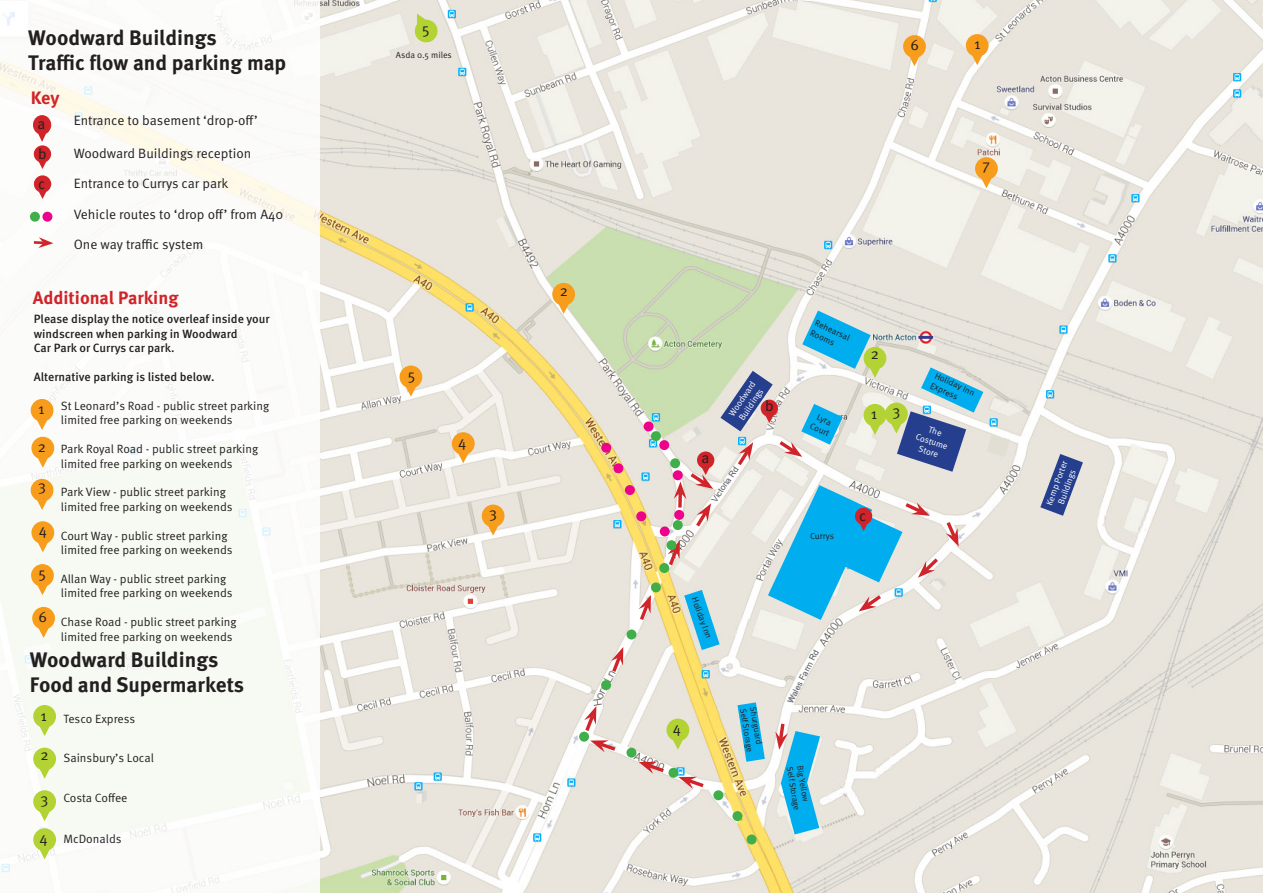
<style>
.page{position:relative;width:1263px;height:893px;background:#fff}
.page>*{position:absolute;margin:0;border:0;box-sizing:border-box;transform-origin:0 0}
.t1{font:700 21px "Meta Pro";color:#231f20}
.t2{font:700 18px "Meta Pro";color:#d1232a}
.t3{font:15px "Meta Pro Norm";color:#231f20}
.t4{font:13.5px "Meta Pro Norm";color:#231f20}
.t5{font:12px "Meta Pro Norm";color:#231f20}
.t6{font:500 12px/14.4px "Meta Pro";color:#231f20}
.t7{font:8.85px/10.6px "Meta Pro Norm";letter-spacing:-.005em;color:#231f20}
.t8{font:8.85px/10.6px "Meta Pro Norm";color:#fff;text-align:center}
.t9{font:8.55px "Meta Pro Norm";color:#231f20}
.t10{font:8.55px "Arial";color:#57585a}
</style>
<div class="page">
<img style="left:319px;top:0;width:944px;height:893px">
<svg style="left:639px;top:761px;width:29px;height:14px"></svg>
<svg style="left:678px;top:776px;width:29px;height:14px"></svg>
<svg style="left:582px;top:706px;width:37px;height:47px"></svg>
<svg style="left:609px;top:647px;width:15px;height:29px"></svg>
<svg style="left:637px;top:595px;width:14px;height:29px"></svg>
<svg style="left:34px;top:237px;width:19px;height:11px"></svg>
<svg style="left:552px;top:283px;width:23px;height:31px"></svg>
<svg style="left:482px;top:505px;width:22px;height:31px"></svg>
<svg style="left:452px;top:432px;width:23px;height:31px"></svg>
<svg style="left:399px;top:366px;width:23px;height:31px"></svg>
<svg style="left:966px;top:34px;width:22px;height:31px"></svg>
<svg style="left:903px;top:35px;width:23px;height:31px"></svg>
<svg style="left:31px;top:437px;width:23px;height:31px"></svg>
<svg style="left:31px;top:479px;width:22px;height:31px"></svg>
<svg style="left:31px;top:521px;width:23px;height:31px"></svg>
<svg style="left:31px;top:564px;width:23px;height:31px"></svg>
<svg style="left:32px;top:607px;width:23px;height:31px"></svg>
<svg style="left:31px;top:399px;width:22px;height:31px"></svg>
<svg style="left:975px;top:157px;width:23px;height:31px"></svg>
<svg style="left:737px;top:702px;width:28px;height:60px;background:#54c1e7"></svg>
<svg style="left:33px;top:705px;width:23px;height:31px"></svg>
<svg style="left:33px;top:748px;width:23px;height:31px"></svg>
<svg style="left:33px;top:790px;width:23px;height:31px"></svg>
<svg style="left:33px;top:828px;width:23px;height:31px"></svg>
<svg style="left:666px;top:719px;width:23px;height:31px"></svg>
<svg style="left:1040px;top:454px;width:43px;height:62px;background:#838fb3"></svg>
<svg style="left:775px;top:720px;width:45px;height:114px;background:#75c7e4"></svg>
<div style="left:601px;top:443px;width:10px;height:10px;background:#ed028c;border-radius:50%"></div>
<div style="left:613px;top:463px;width:10px;height:10px;background:#ed028c;border-radius:50%"></div>
<div style="left:625px;top:485px;width:10px;height:10px;background:#ed028c;border-radius:50%"></div>
<div style="left:636px;top:511px;width:10px;height:10px;background:#ed028c;border-radius:50%"></div>
<div style="left:660px;top:526px;width:10px;height:10px;background:#ed028c;border-radius:50%"></div>
<div style="left:659px;top:440px;width:10px;height:10px;background:#ed028c;border-radius:50%"></div>
<div style="left:644px;top:421px;width:10px;height:10px;background:#ed028c;border-radius:50%"></div>
<div style="left:732px;top:811px;width:10px;height:10px;background:#40ae49;border-radius:50%"></div>
<div style="left:746px;top:834px;width:10px;height:10px;background:#40ae49;border-radius:50%"></div>
<div style="left:713px;top:790px;width:10px;height:10px;background:#40ae49;border-radius:50%"></div>
<div style="left:668px;top:768px;width:10px;height:10px;background:#40ae49;border-radius:50%"></div>
<div style="left:626px;top:748px;width:10px;height:10px;background:#40ae49;border-radius:50%"></div>
<div style="left:579px;top:732px;width:10px;height:10px;background:#40ae49;border-radius:50%"></div>
<div style="left:626px;top:629px;width:10px;height:10px;background:#40ae49;border-radius:50%"></div>
<div style="left:651px;top:582px;width:10px;height:10px;background:#40ae49;border-radius:50%"></div>
<div style="left:659px;top:563px;width:10px;height:10px;background:#40ae49;border-radius:50%"></div>
<div style="left:651px;top:431px;width:10px;height:10px;background:#40ae49;border-radius:50%"></div>
<div style="left:601px;top:680px;width:10px;height:10px;background:#40ae49;border-radius:50%"></div>
<svg style="left:666px;top:311px;width:344px;height:339px;background:#c2d5d4"></svg>
<div style="left:30px;top:212px;width:10px;height:10px;background:#40ae49;border-radius:50%"></div>
<div style="left:42px;top:212px;width:10px;height:10px;background:#ed028c;border-radius:50%"></div>
<svg style="left:34px;top:175px;width:17px;height:24px"></svg>
<svg style="left:33px;top:115px;width:18px;height:54px"></svg>
<svg style="left:414px;top:14px;width:24px;height:30px"></svg>
<p class="t1" style="left:28px;top:21px;width:190px">Woodward Buildings</p>
<p class="t1" style="left:28px;top:46px;width:260px">Traffic flow and parking map</p>
<p class="t2" style="left:31px;top:84px;width:30px">Key</p>
<p class="t4" style="left:74px;top:110px;width:186px">Entrance to basement ‘drop-off’</p>
<p class="t4" style="left:74px;top:143px;width:179px">Woodward Buildings reception</p>
<p class="t4" style="left:74px;top:173px;width:156px">Entrance to Currys car park</p>
<p class="t4" style="left:74px;top:204px;width:211px">Vehicle routes to ‘drop off’ from A40</p>
<p class="t4" style="left:74px;top:234px;width:131px">One way traffic system</p>
<p class="t3" style="left:38px;top:112px;width:9px">a</p>
<p class="t3" style="left:38px;top:142px;width:10px">b</p>
<p class="t3" style="left:38px;top:172px;width:9px">c</p>
<p class="t2" style="left:33px;top:284px;width:147px">Additional Parking</p>
<p class="t6" style="left:34px;top:311px;width:237px">Please display the notice overleaf inside your windscreen when parking in Woodward<br>Car Park or Currys car park.</p>
<p class="t6" style="left:34px;top:369px;width:182px">Alternative parking is listed below.</p>
<p class="t3" style="left:38px;top:397px;width:8px">1</p>
<p class="t3" style="left:38px;top:436px;width:10px">2</p>
<p class="t3" style="left:38px;top:475px;width:9px">3</p>
<p class="t3" style="left:39px;top:518px;width:10px">4</p>
<p class="t3" style="left:38px;top:561px;width:9px">5</p>
<p class="t3" style="left:39px;top:605px;width:10px">6</p>
<p class="t5" style="left:61px;top:397px;width:210px">St Leonard’s Road - public street parking</p>
<p class="t5" style="left:61px;top:411px;width:173px">limited free parking on weekends</p>
<p class="t5" style="left:61px;top:440px;width:199px">Park Royal Road - public street parking</p>
<p class="t5" style="left:61px;top:454px;width:173px">limited free parking on weekends</p>
<p class="t5" style="left:61px;top:483px;width:167px">Park View - public street parking</p>
<p class="t5" style="left:61px;top:498px;width:173px">limited free parking on weekends</p>
<p class="t5" style="left:61px;top:526px;width:168px">Court Way - public street parking</p>
<p class="t5" style="left:61px;top:541px;width:173px">limited free parking on weekends</p>
<p class="t5" style="left:61px;top:570px;width:167px">Allan Way - public street parking</p>
<p class="t5" style="left:61px;top:584px;width:173px">limited free parking on weekends</p>
<p class="t5" style="left:61px;top:613px;width:177px">Chase Road - public street parking</p>
<p class="t5" style="left:61px;top:627px;width:173px">limited free parking on weekends</p>
<p class="t1" style="left:30px;top:643px;width:190px">Woodward Buildings</p>
<p class="t1" style="left:30px;top:668px;width:216px">Food and Supermarkets</p>
<p class="t5" style="left:63px;top:709px;width:73px">Tesco Express</p>
<p class="t5" style="left:63px;top:748px;width:92px">Sainsbury’s Local</p>
<p class="t5" style="left:63px;top:789px;width:66px">Costa Coffee</p>
<p class="t5" style="left:63px;top:829px;width:60px">McDonalds</p>
<p class="t3" style="left:41px;top:704px;width:8px">1</p>
<p class="t3" style="left:41px;top:743px;width:10px">2</p>
<p class="t3" style="left:41px;top:787px;width:9px">3</p>
<p class="t3" style="left:40px;top:827px;width:10px">4</p>
<p class="t7" style="left:396px;top:49px;width:57px">Asda 0.5 miles</p>
<p class="t3" style="left:408px;top:363px;width:9px">5</p>
<p class="t3" style="left:458px;top:430px;width:10px">4</p>
<p class="t3" style="left:489px;top:501px;width:9px">3</p>
<p class="t3" style="left:560px;top:280px;width:10px">2</p>
<p class="t3" style="left:910px;top:33px;width:10px">6</p>
<p class="t3" style="left:974px;top:32px;width:8px">1</p>
<p class="t3" style="left:982px;top:154px;width:9px">7</p>
<p class="t3" style="left:701px;top:446px;width:9px">a</p>
<p class="t8" style="left:726px;top:412px;width:42px;rotate:-56deg">Woodward</p>
<p class="t8" style="left:736px;top:416px;width:38px;rotate:-56deg">Buildings</p>
<p class="t3" style="left:765px;top:395px;width:10px">b</p>
<p class="t10" style="left:709px;top:498px;width:43px;rotate:-56deg">Victoria Rd</p>
<p class="t7" style="left:818px;top:317px;width:39px;rotate:25deg">Rehearsal<br>Rooms</p>
<p class="t7" style="left:820px;top:411px;width:17px;rotate:25deg">Lyra</p>
<p class="t7" style="left:813px;top:420px;width:22px;rotate:25deg">Court</p>
<p class="t3" style="left:871px;top:343px;width:10px">2</p>
<p class="t3" style="left:871px;top:403px;width:8px">1</p>
<p class="t3" style="left:892px;top:399px;width:9px">3</p>
<p class="t7" style="left:938px;top:370px;width:45px;rotate:25deg">Holiday Inn</p>
<p class="t7" style="left:933px;top:379px;width:31px;rotate:25deg">Express</p>
<p class="t8" style="left:921px;top:420px;width:35px;rotate:19deg">The<br>Costume<br>Store</p>
<p class="t7" style="left:810px;top:530px;width:25px">Currys</p>
<p class="t3" style="left:859px;top:504px;width:9px">c</p>
<p class="t7" style="left:700px;top:595px;width:45px;rotate:70deg">Holiday Inn</p>
<p class="t3" style="left:673px;top:717px;width:10px">4</p>
<p class="t9" style="left:749px;top:707px;width:46px;rotate:80deg">Self Storage</p>
<p class="t9" style="left:759px;top:705px;width:40px;rotate:80deg">Shurguard</p>
<p class="t10" style="left:785px;top:700px;width:60px;rotate:-63deg">Wales Farm Rd</p>
<p class="t9" style="left:796px;top:766px;width:46px;rotate:80deg">Self Storage</p>
<p class="t9" style="left:806px;top:764px;width:39px;rotate:80deg">Big Yellow</p>
<p class="t8" style="left:1043px;top:503px;width:48px;rotate:-70deg">Kemp Porter<br>Buildings</p>
</div>
